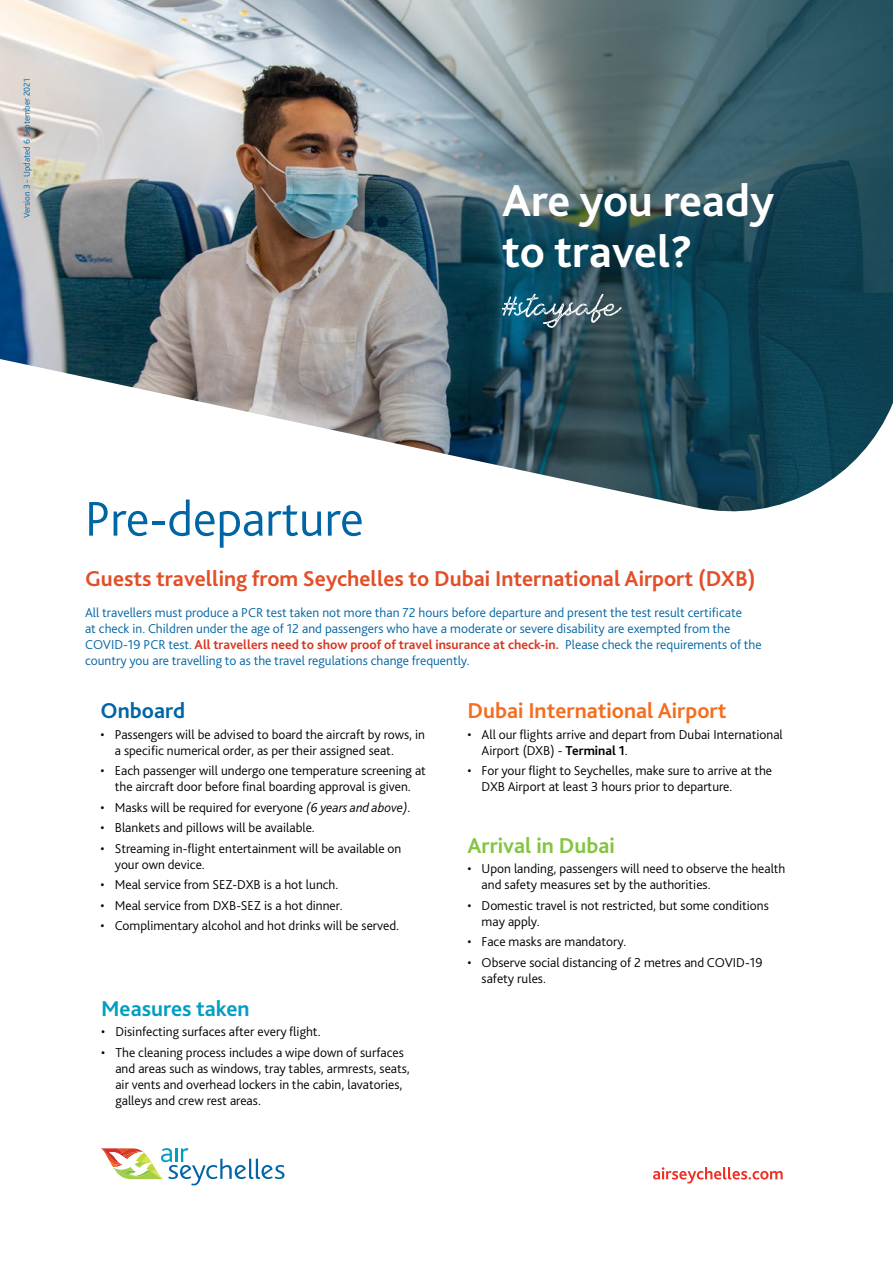
<style>
.page{position:relative;width:893px;height:1263px;background:#fff}
.page>*{position:absolute;margin:0;border:0;box-sizing:border-box;transform-origin:0 0}
.t1{font:300 51px "Bliss 2";letter-spacing:-.005em;color:#0065a4}
.t2{font:700 46.5px/51px "Bliss 2";color:#fff}
.t3{font:700 22.5px "Bliss 2";color:#e24e27}
.t4{font:700 22.5px "Bliss 2";color:#f36e21}
.t5{font:700 22.5px "Bliss 2";color:#85c441}
.t6{font:700 22.5px "Bliss 2";color:#009fc2}
.t7{font:700 22.5px "Bliss 2";color:#0065a4}
.t8{font:300 13.5px/16.2px "Bliss 2";color:#000}
.t9{font:300 13.5px/16.2px "Bliss 2";color:#0065a4}
.t10{font:300 9px "Bliss 2";color:#0065a4}
.s1{font-weight:700;color:#d63823}
.s2{font-style:italic}
.s3{font-weight:700}
</style>
<div class="page">
<img style="left:0;top:0;width:893px;height:512px">
<svg style="left:502px;top:294px;width:120px;height:34px;background:#48717f"></svg>
<svg style="left:101px;top:1148px;width:183px;height:37px"></svg>
<svg style="left:653px;top:1167px;width:130px;height:16px"></svg>
<p class="t10" style="left:21px;top:218px;width:141px;rotate:-90deg">Version 3 - Updated 6 September 2021</p>
<h2 class="t2" style="left:502px;top:174px;width:274px">Are you ready to travel?</h2>
<h1 class="t1" style="left:85px;top:487px;width:280px">Pre-departure</h1>
<h3 class="t3" style="left:85px;top:564px;width:672px">Guests travelling from Seychelles to Dubai International Airport (DXB)</h3>
<p class="t9" style="left:85px;top:604px;width:678px">All travellers must produce a PCR test taken not more than 72 hours before departure and present the test result certificate<br>at check in. Children under the age of 12 and passengers who have a moderate or severe disability are exempted from the COVID‑19 PCR test. <span class="s1">All travellers need to show proof of travel insurance at check-in.</span> Please check the requirements of the country you are travelling to as the travel regulations change frequently.</p>
<h3 class="t7" style="left:101px;top:697px;width:86px">Onboard</h3>
<p class="t8" style="left:115px;top:726px;width:312px;text-indent:-14px">• Passengers will be advised to board the aircraft by rows, in a specific numerical order, as per their assigned seat.</p>
<p class="t8" style="left:101px;top:762px;width:327px;text-align:center">• Each passenger will undergo one temperature screening at the aircraft door before final boarding approval is given.</p>
<p class="t8" style="left:101px;top:799px;width:311px">• Masks will be required for everyone <span class="s2">(6 years and above)</span>.</p>
<p class="t8" style="left:101px;top:819px;width:216px">• Blankets and pillows will be available.</p>
<p class="t8" style="left:115px;top:840px;width:288px;text-indent:-14px">• Streaming in-flight entertainment will be available on your own device.</p>
<p class="t8" style="left:101px;top:876px;width:239px">• Meal service from SEZ-DXB is a hot lunch.</p>
<p class="t8" style="left:101px;top:897px;width:244px">• Meal service from DXB-SEZ is a hot dinner.</p>
<p class="t8" style="left:101px;top:917px;width:300px">• Complimentary alcohol and hot drinks will be served.</p>
<h3 class="t6" style="left:101px;top:994px;width:150px">Measures taken</h3>
<p class="t8" style="left:101px;top:1023px;width:221px">• Disinfecting surfaces after every flight.</p>
<p class="t8" style="left:115px;top:1044px;width:296px;text-indent:-14px">• The cleaning process includes a wipe down of surfaces and areas such as windows, tray tables, armrests, seats, air vents and overhead lockers in the cabin, lavatories, galleys and crew rest areas.</p>
<h3 class="t4" style="left:467px;top:697px;width:261px">Dubai International Airport</h3>
<p class="t8" style="left:482px;top:726px;width:303px;text-indent:-14px">• All our flights arrive and depart from Dubai International<br>Airport (DXB) - <span class="s3">Terminal 1</span>.</p>
<p class="t8" style="left:482px;top:762px;width:292px;text-indent:-14px">• For your flight to Seychelles, make sure to arrive at the<br>DXB Airport at least 3 hours prior to departure.</p>
<h3 class="t5" style="left:467px;top:831px;width:149px">Arrival in Dubai</h3>
<p class="t8" style="left:482px;top:860px;width:305px;text-indent:-14px">• Upon landing, passengers will need to observe the health and safety measures set by the authorities.</p>
<p class="t8" style="left:482px;top:897px;width:289px;text-indent:-14px">• Domestic travel is not restricted, but some conditions may apply.</p>
<p class="t8" style="left:467px;top:933px;width:161px">• Face masks are mandatory.</p>
<p class="t8" style="left:482px;top:954px;width:282px;text-indent:-14px">• Observe social distancing of 2 metres and COVID-19 safety rules.</p>
</div>
